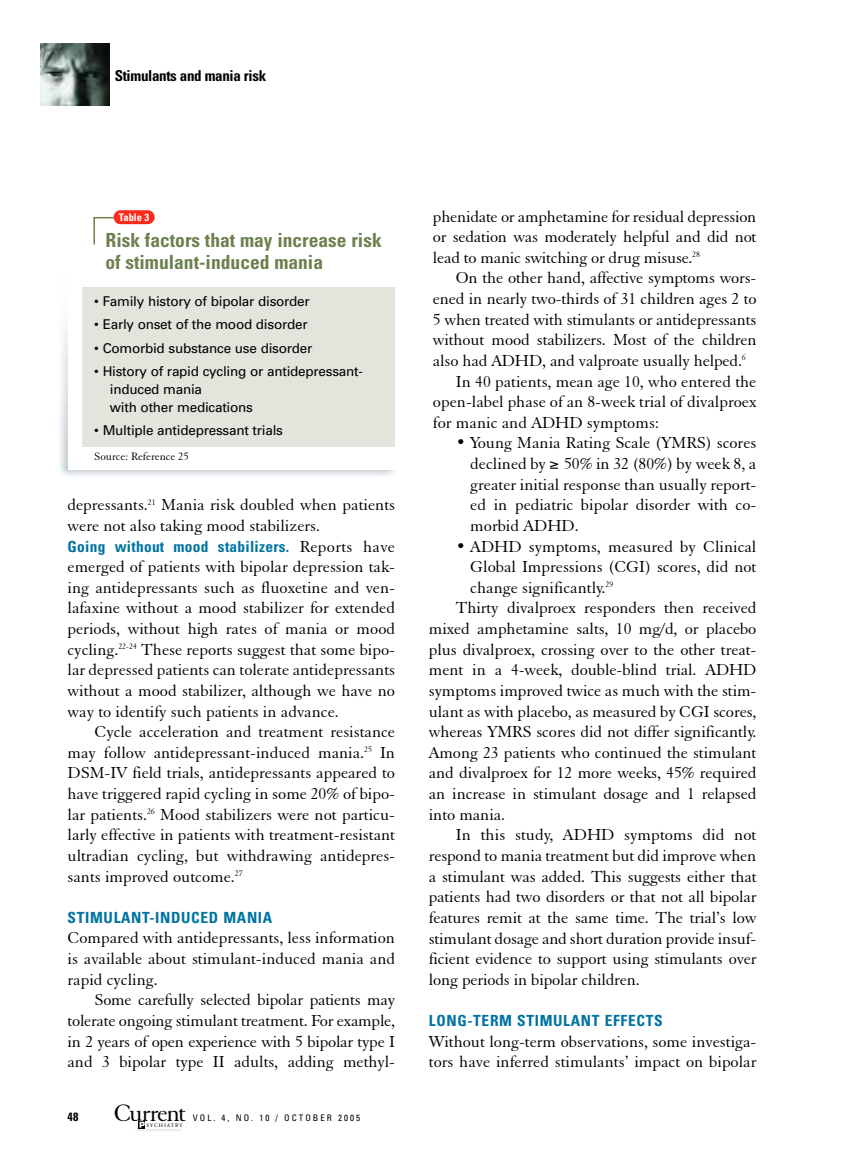
<style>
.page{position:relative;width:851px;height:1161px;background:#fff}
.page>*{position:absolute;margin:0;border:0;box-sizing:border-box;transform-origin:0 0}
.t1{font:25.8px "Elegant Garamond BT";letter-spacing:-.045em;color:#000}
.t2{font:700 condensed 19.5px/22.5px "Univers";color:#6e8050}
.t3{font:17.25px/20.7px "Elegant Garamond BT";letter-spacing:-.005em;color:#000;text-align:justify}
.t4{font:700 condensed 15.3px "Univers";letter-spacing:.045em;color:#0073a1}
.t5{font:700 condensed 15.3px "Univers";letter-spacing:.02em;color:#0073a1}
.t6{font:700 condensed 15px "Univers";letter-spacing:-.02em;color:#000}
.t7{font:13.5px/18px "Univers";letter-spacing:-.015em;color:#000}
.t8{font:700 condensed 12px "Univers";color:#000}
.t9{font:11.7px "Elegant Garamond BT";color:#000}
.t10{font:700 condensed 10.5px "Univers";color:#fff}
.t11{font:condensed 9px "Univers";letter-spacing:.22em;color:#000}
.t12{font:5.25px "Giovanni";letter-spacing:.195em;color:#000}
.s1{font-family:"Elegant Garamond BT";font-weight:400;font-stretch:normal;font-size:17.25px;color:#000}
.s2{font-family:"Arial";font-weight:900;font-size:8.25px;color:#fff}
</style>
<div class="page">
<img style="left:136px;top:1122px;width:46px;height:9px">
<div style="left:139px;top:1121px;width:7px;height:8px;background:#000"></div>
<div style="left:146px;top:1121px;width:38px;height:8px;background:#fff"></div>
<img style="left:40px;top:44px;width:70px;height:61px">
<div style="left:83px;top:287px;width:312px;height:159px;background:#e2e5dc"></div>
<div style="left:113px;top:210px;width:42px;height:14px;background:#f92b1c;border-radius:7px"></div>
<hr style="left:93px;top:217px;width:2px;height:27px;background:#6e8050">
<svg style="left:95px;top:217px;width:19px;height:1px"></svg>
<p class="t6" style="left:115px;top:70px;width:153px">Stimulants and mania risk</p>
<p class="t10" style="left:119px;top:213px;width:32px">Table 3</p>
<p class="t2" style="left:105px;top:230px;width:278px">Risk factors that may increase risk of stimulant-induced mania</p>
<p class="t7" style="left:94px;top:293px;width:217px">• Family history of bipolar disorder</p>
<p class="t7" style="left:94px;top:317px;width:215px">• Early onset of the mood disorder</p>
<p class="t7" style="left:94px;top:340px;width:219px">• Comorbid substance use disorder</p>
<p class="t7" style="left:110px;top:363px;width:254px;text-indent:-16px">• History of rapid cycling or antidepressant&shy;induced mania<br>with other medications</p>
<p class="t7" style="left:94px;top:423px;width:190px">• Multiple antidepressant trials</p>
<p class="t9" style="left:94px;top:452px;width:96px">Source: Reference 25</p>
<p class="t3" style="left:67px;top:496px;width:329px">depressants.<sup>21</sup> Mania risk doubled when patients were not also taking mood stabilizers.</p>
<p class="t5" style="left:68px;top:541px;width:329px">Going without mood stabilizers. <span class="s1">Reports have</span></p>
<p class="t3" style="left:67px;top:558px;width:329px">emerged of patients with bipolar depression tak&shy;ing antidepressants such as fluoxetine and ven&shy;lafaxine without a mood stabilizer for extended periods, without high rates of mania or mood cycling.<sup>22-24</sup> These reports suggest that some bipo&shy;lar depressed patients can tolerate antidepressants without a mood stabilizer, although we have no way to identify such patients in advance.</p>
<p class="t3" style="left:67px;top:723px;width:329px;text-indent:27px">Cycle acceleration and treatment resistance may follow antidepressant-induced mania.<sup>25</sup> In DSM-IV field trials, antidepressants appeared to have triggered rapid cycling in some 20% of bipo&shy;lar patients.<sup>26</sup> Mood stabilizers were not particu&shy;larly effective in patients with treatment-resistant ultradian cycling, but withdrawing antidepres&shy;sants improved outcome.<sup>27</sup></p>
<p class="t4" style="left:68px;top:912px;width:206px">STIMULANT-INDUCED MANIA</p>
<p class="t3" style="left:68px;top:929px;width:329px">Compared with antidepressants, less information is available about stimulant-induced mania and rapid cycling.</p>
<p class="t3" style="left:68px;top:991px;width:329px;text-indent:27px">Some carefully selected bipolar patients may tolerate ongoing stimulant treatment. For example, in 2 years of open experience with 5 bipolar type I and 3 bipolar type II adults, adding methyl-</p>
<p class="t8" style="left:68px;top:1112px;width:12px">48</p>
<h1 class="t1" style="left:114px;top:1104px;width:73px">Current</h1>
<p class="t11" style="left:193px;top:1114px;width:169px">VOL. 4, NO. 10 / OCTOBER 2005</p>
<p class="t12" style="left:139px;top:1123px;width:45px"><span class="s2">p</span>SYCHIATRY</p>
<p class="t3" style="left:433px;top:207px;width:325px">phenidate or amphetamine for residual depression or sedation was moderately helpful and did not lead to manic switching or drug misuse.<sup>28</sup></p>
<p class="t3" style="left:456px;top:269px;width:302px">On the other hand, affective symptoms wors-</p>
<p class="t3" style="left:433px;top:290px;width:325px">ened in nearly two-thirds of 31 children ages 2 to</p>
<p class="t3" style="left:433px;top:311px;width:325px">5 when treated with stimulants or antidepressants</p>
<p class="t3" style="left:433px;top:331px;width:325px">without mood stabilizers. Most of the children</p>
<p class="t3" style="left:433px;top:352px;width:314px">also had ADHD, and valproate usually helped.<sup>6</sup></p>
<p class="t3" style="left:456px;top:372px;width:302px">In 40 patients, mean age 10, who entered the</p>
<p class="t3" style="left:433px;top:393px;width:325px">open-label phase of an 8-week trial of divalproex</p>
<p class="t3" style="left:433px;top:414px;width:228px">for manic and ADHD symptoms:</p>
<p class="t3" style="left:470px;top:434px;width:287px;text-indent:-14px">• Young Mania Rating Scale (YMRS) scores declined by ≥ 50% in 32 (80%) by week 8, a greater initial response than usually report&shy;ed in pediatric bipolar disorder with co&shy;morbid ADHD.</p>
<p class="t3" style="left:456px;top:537px;width:302px">• ADHD symptoms, measured by Clinical</p>
<p class="t3" style="left:470px;top:558px;width:287px">Global Impressions (CGI) scores, did not</p>
<p class="t3" style="left:470px;top:579px;width:144px">change significantly.<sup>29</sup></p>
<p class="t3" style="left:456px;top:599px;width:302px">Thirty divalproex responders then received</p>
<p class="t3" style="left:429px;top:620px;width:329px">mixed amphetamine salts, 10 mg/d, or placebo</p>
<p class="t3" style="left:429px;top:641px;width:329px">plus divalproex, crossing over to the other treat-</p>
<p class="t3" style="left:429px;top:661px;width:329px">ment in a 4-week, double-blind trial. ADHD</p>
<p class="t3" style="left:429px;top:682px;width:329px">symptoms improved twice as much with the stim-</p>
<p class="t3" style="left:429px;top:702px;width:329px">ulant as with placebo, as measured by CGI scores,</p>
<p class="t3" style="left:429px;top:723px;width:329px">whereas YMRS scores did not differ significantly.</p>
<p class="t3" style="left:429px;top:744px;width:329px">Among 23 patients who continued the stimulant</p>
<p class="t3" style="left:429px;top:764px;width:329px">and divalproex for 12 more weeks, 45% required</p>
<p class="t3" style="left:429px;top:785px;width:329px">an increase in stimulant dosage and 1 relapsed</p>
<p class="t3" style="left:429px;top:806px;width:78px">into mania.</p>
<p class="t3" style="left:456px;top:826px;width:302px">In this study, ADHD symptoms did not</p>
<p class="t3" style="left:429px;top:847px;width:329px">respond to mania treatment but did improve when</p>
<p class="t3" style="left:429px;top:867px;width:329px">a stimulant was added. This suggests either that</p>
<p class="t3" style="left:429px;top:888px;width:329px">patients had two disorders or that not all bipolar</p>
<p class="t3" style="left:429px;top:909px;width:329px">features remit at the same time. The trial’s low</p>
<p class="t3" style="left:429px;top:929px;width:329px">stimulant dosage and short duration provide insuf-</p>
<p class="t3" style="left:429px;top:950px;width:329px">ficient evidence to support using stimulants over</p>
<p class="t3" style="left:429px;top:971px;width:212px">long periods in bipolar children.</p>
<p class="t4" style="left:429px;top:1015px;width:235px">LONG-TERM STIMULANT EFFECTS</p>
<p class="t3" style="left:429px;top:1032px;width:329px">Without long-term observations, some investiga&shy;tors have inferred stimulants’ impact on bipolar</p>
</div>
